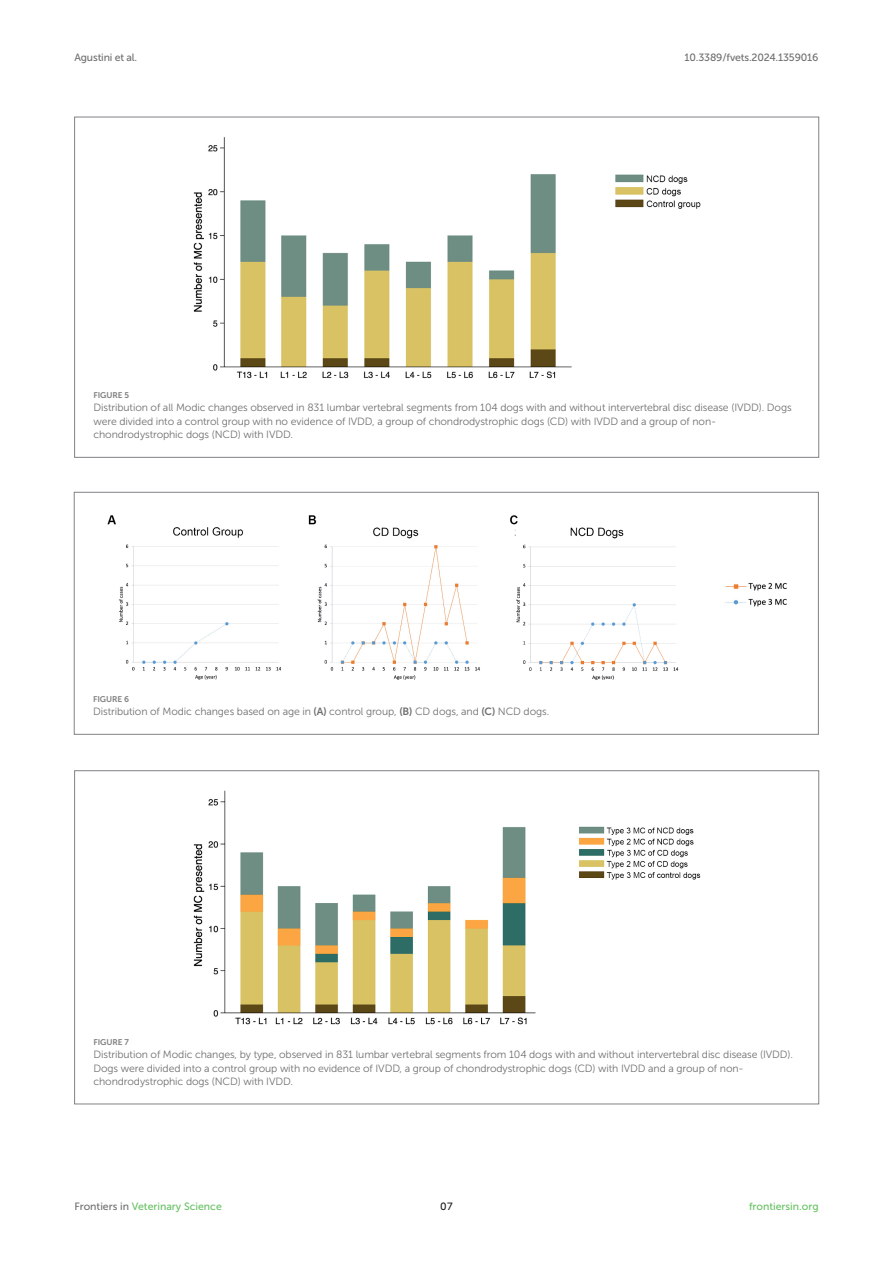
<style>
.page{position:relative;width:893px;height:1263px;background:#fff}
.page>*{position:absolute;margin:0;border:0;box-sizing:border-box;transform-origin:0 0}
.FIG_LEG{font:10.5px/13.5px "Museo Sans 300";letter-spacing:-.01em;color:#706f70}
.t1{font:10.5px "Museo Sans 500";color:#65c161}
.t2{font:10.5px "Museo Sans 500";letter-spacing:-.015em;color:#706f70}
.t3{font:10.5px "Museo Sans 500";color:#1b1c1b}
.FIG_HD{font:8.25px "Museo Sans 700";letter-spacing:-.01em;color:#7e7f7f}
.s1{font-family:"Museo Sans 700"}
.s2{color:#706f70}
</style>
<div class="page">
<img style="left:193px;top:137px;width:508px;height:242px">
<img style="left:107px;top:515px;width:680px;height:165px">
<div style="left:74px;top:492px;width:745px;height:242px;border:1px solid #808285"></div>
<img style="left:193px;top:790px;width:508px;height:235px">
<p class="t2" style="left:74px;top:51px;width:64px">Agustini et al.</p>
<p class="t2" style="left:685px;top:51px;width:135px">10.3389/fvets.2024.1359016</p>
<p class="FIG_HD" style="left:94px;top:390px;width:37px">FIGURE 5</p>
<p class="FIG_LEG" style="left:94px;top:401px;width:700px">Distribution of all Modic changes observed in 831 lumbar vertebral segments from 104 dogs with and without intervertebral disc disease (IVDD). Dogs were divided into a control group with no evidence of IVDD, a group of chondrodystrophic dogs (CD) with IVDD and a group of non&shy;chondrodystrophic dogs (NCD) with IVDD.</p>
<p class="FIG_HD" style="left:93px;top:694px;width:37px">FIGURE 6</p>
<p class="FIG_LEG" style="left:93px;top:705px;width:458px">Distribution of Modic changes based on age in <span class="s1">(A)</span> control group, <span class="s1">(B)</span> CD dogs, and <span class="s1">(C)</span> NCD dogs.</p>
<p class="FIG_HD" style="left:94px;top:1037px;width:37px">FIGURE 7</p>
<p class="FIG_LEG" style="left:94px;top:1048px;width:701px">Distribution of Modic changes, by type, observed in 831 lumbar vertebral segments from 104 dogs with and without intervertebral disc disease (IVDD).<br>Dogs were divided into a control group with no evidence of IVDD, a group of chondrodystrophic dogs (CD) with IVDD and a group of non&shy;chondrodystrophic dogs (NCD) with IVDD.</p>
<p class="t1" style="left:74px;top:1200px;width:149px"><span class="s2">Frontiers in</span> Veterinary Science</p>
<p class="t3" style="left:440px;top:1200px;width:14px">07</p>
<p class="t1" style="left:749px;top:1200px;width:71px">frontiersin.org</p>
</div>
